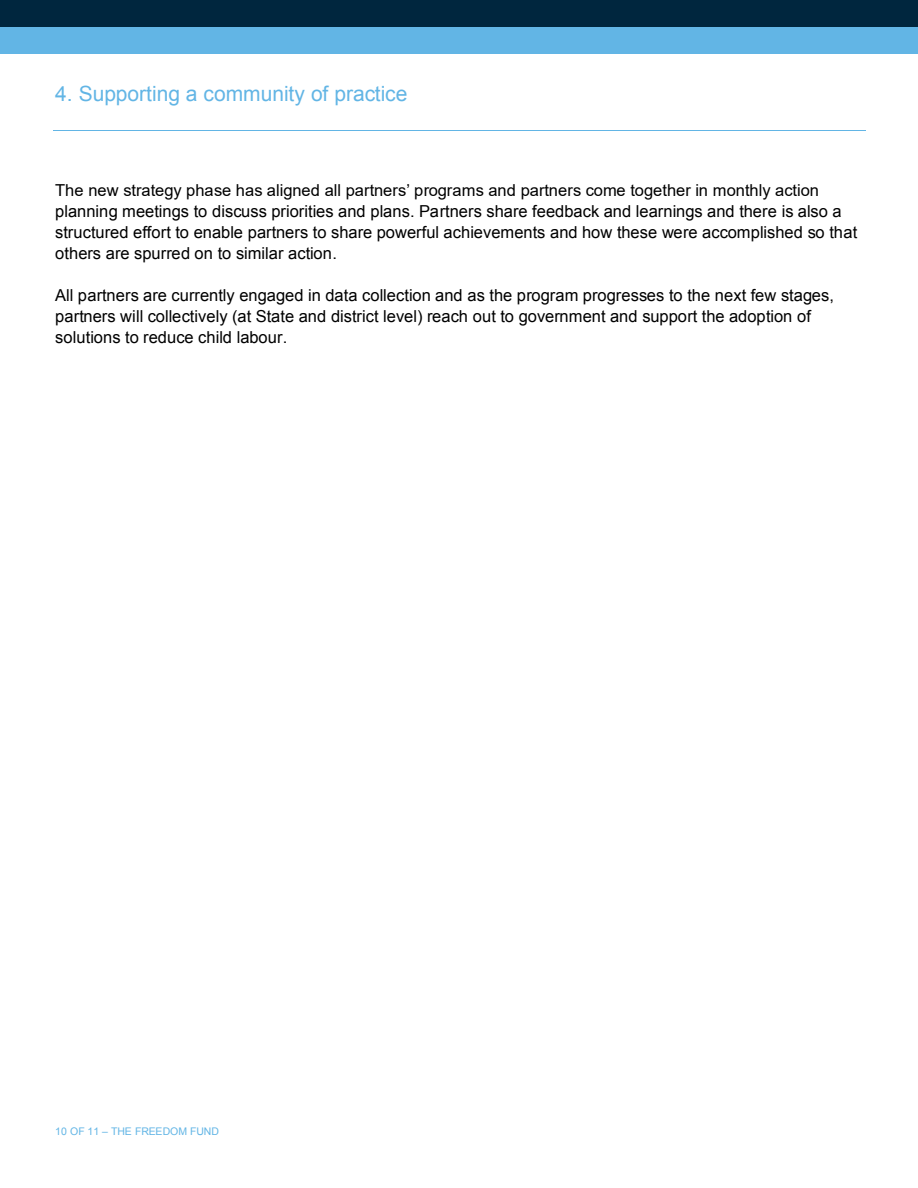
<style>
.page{position:relative;width:918px;height:1188px;background:#fff}
.page>*{position:absolute;margin:0;border:0;box-sizing:border-box;transform-origin:0 0}
.t1{font:21px "Arial";color:#62b5e5}
.t2{font:16.5px/21px "Arial";letter-spacing:.005em;color:#000}
.t3{font:10.5px "Arial";letter-spacing:-.005em;color:#62b5e5}
</style>
<div class="page">
<hr style="left:53px;top:131px;width:812px;height:1px;background:#62b5e5">
<div style="left:0;top:27px;width:918px;height:27px;background:#62b5e5"></div>
<div style="left:0;top:0;width:918px;height:27px;background:#00263e"></div>
<p class="t1" style="left:55px;top:79px;width:354px">4. Supporting a community of practice</p>
<p class="t2" style="left:55px;top:180px;width:804px">The new strategy phase has aligned all partners’ programs and partners come together in monthly action planning meetings to discuss priorities and plans. Partners share feedback and learnings and there is also a structured effort to enable partners to share powerful achievements and how these were accomplished so that others are spurred on to similar action.</p>
<p class="t2" style="left:55px;top:285px;width:780px">All partners are currently engaged in data collection and as the program progresses to the next few stages, partners will collectively (at State and district level) reach out to government and support the adoption of solutions to reduce child labour.</p>
<p class="t3" style="left:55px;top:1125px;width:165px">10 OF 11 – THE FREEDOM FUND</p>
</div>
